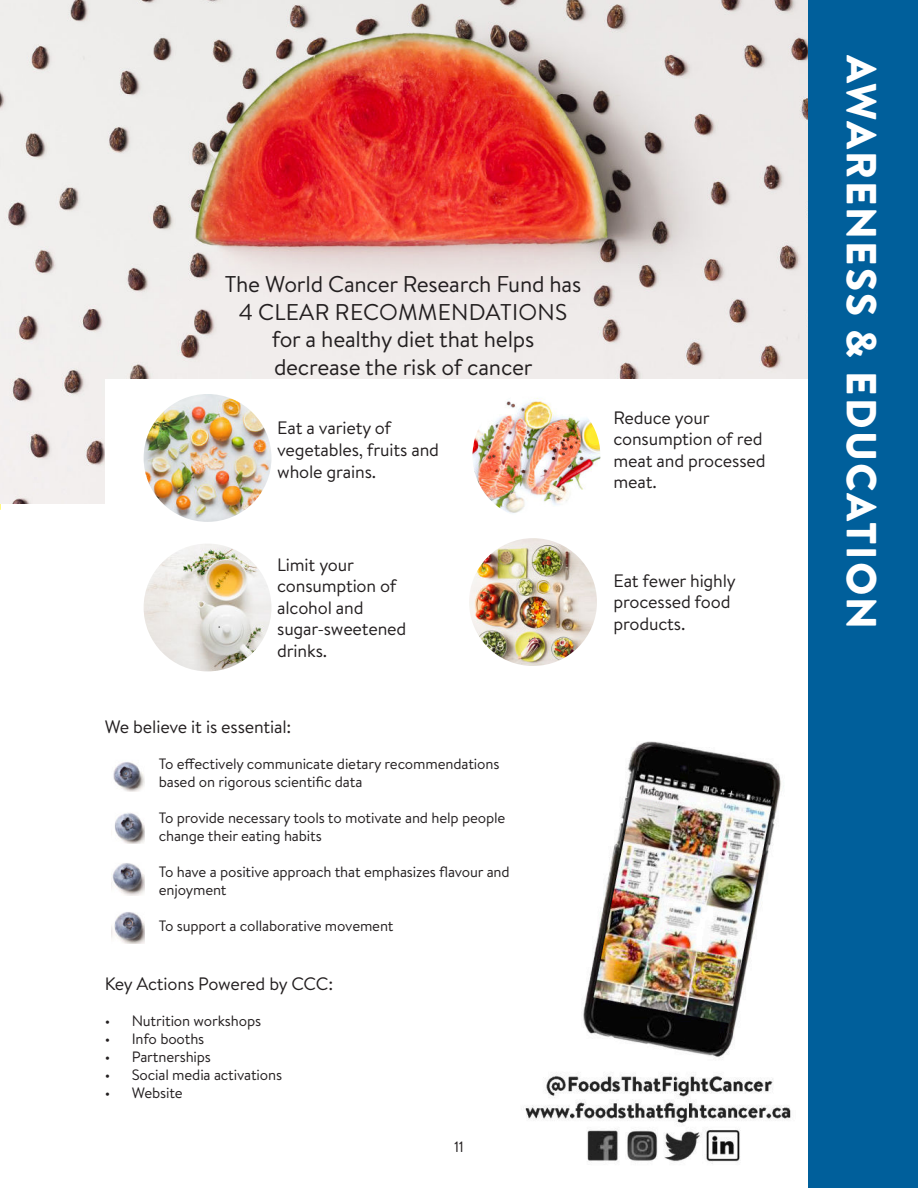
<style>
.page{position:relative;width:918px;height:1188px;background:#fff}
.page>*{position:absolute;margin:0;border:0;box-sizing:border-box;transform-origin:0 0}
.t1{font:900 42px "Brandon Text";letter-spacing:.05em;color:#fff}
.t2{font:22.8px/27.3px "Brandon Text";letter-spacing:-.01em;color:#231f20;text-align:center}
.t3{font:18px/21.6px "Brandon Text";letter-spacing:-.01em;color:#231f20}
.t4{font:15px/18px "Brandon Text";letter-spacing:-.01em;color:#231f20}
</style>
<div class="page">
<img style="left:0;top:0;width:809px;height:504px">
<div style="left:105px;top:379px;width:703px;height:323px;background:#fff"></div>
<div style="left:809px;top:0;width:109px;height:1188px;background:#005f9b"></div>
<img style="left:472px;top:392px;width:128px;height:128px;border-radius:64px">
<img style="left:144px;top:394px;width:127px;height:128px;border-radius:64px">
<img style="left:144px;top:544px;width:127px;height:127px;border-radius:64px">
<img style="left:469px;top:538px;width:128px;height:128px;border-radius:64px">
<img style="left:113px;top:762px;width:32px;height:30px">
<img style="left:115px;top:813px;width:30px;height:31px">
<img style="left:111px;top:863px;width:34px;height:32px">
<img style="left:111px;top:912px;width:34px;height:32px">
<img style="left:525px;top:741px;width:266px;height:423px">
<h2 class="t2" style="left:225px;top:273px;width:358px">The World Cancer Research Fund has<br>4 CLEAR RECOMMENDATIONS for a healthy diet that helps<br>decrease the risk of cancer</h2>
<p class="t3" style="left:277px;top:419px;width:163px">Eat a variety of vegetables, fruits and whole grains.</p>
<p class="t3" style="left:613px;top:408px;width:154px">Reduce your consumption of red meat and processed meat.</p>
<p class="t3" style="left:277px;top:555px;width:131px">Limit your consumption of alcohol and sugar-sweetened drinks.</p>
<p class="t3" style="left:105px;top:717px;width:188px">We believe it is essential:</p>
<p class="t4" style="left:159px;top:756px;width:342px">To effectively communicate dietary recommendations based on rigorous scientific data</p>
<p class="t4" style="left:159px;top:810px;width:348px">To provide necessary tools to motivate and help people change their eating habits</p>
<p class="t4" style="left:159px;top:864px;width:353px">To have a positive approach that emphasizes flavour and enjoyment</p>
<p class="t4" style="left:159px;top:918px;width:236px">To support a collaborative movement</p>
<p class="t3" style="left:105px;top:975px;width:230px">Key Actions Powered by CCC:</p>
<p class="t4" style="left:105px;top:1013px;width:158px">• Nutrition workshops</p>
<p class="t4" style="left:105px;top:1031px;width:101px">• Info booths</p>
<p class="t4" style="left:105px;top:1049px;width:108px">• Partnerships</p>
<p class="t4" style="left:105px;top:1067px;width:179px">• Social media activations</p>
<p class="t4" style="left:105px;top:1085px;width:80px">• Website</p>
<p class="t4" style="left:454px;top:1139px;width:11px">11</p>
<p class="t3" style="left:613px;top:571px;width:124px">Eat fewer highly processed food products.</p>
<h1 class="t1" style="left:881px;top:55px;width:576px;rotate:90deg">AWARENESS &amp; EDUCATION</h1>
</div>
